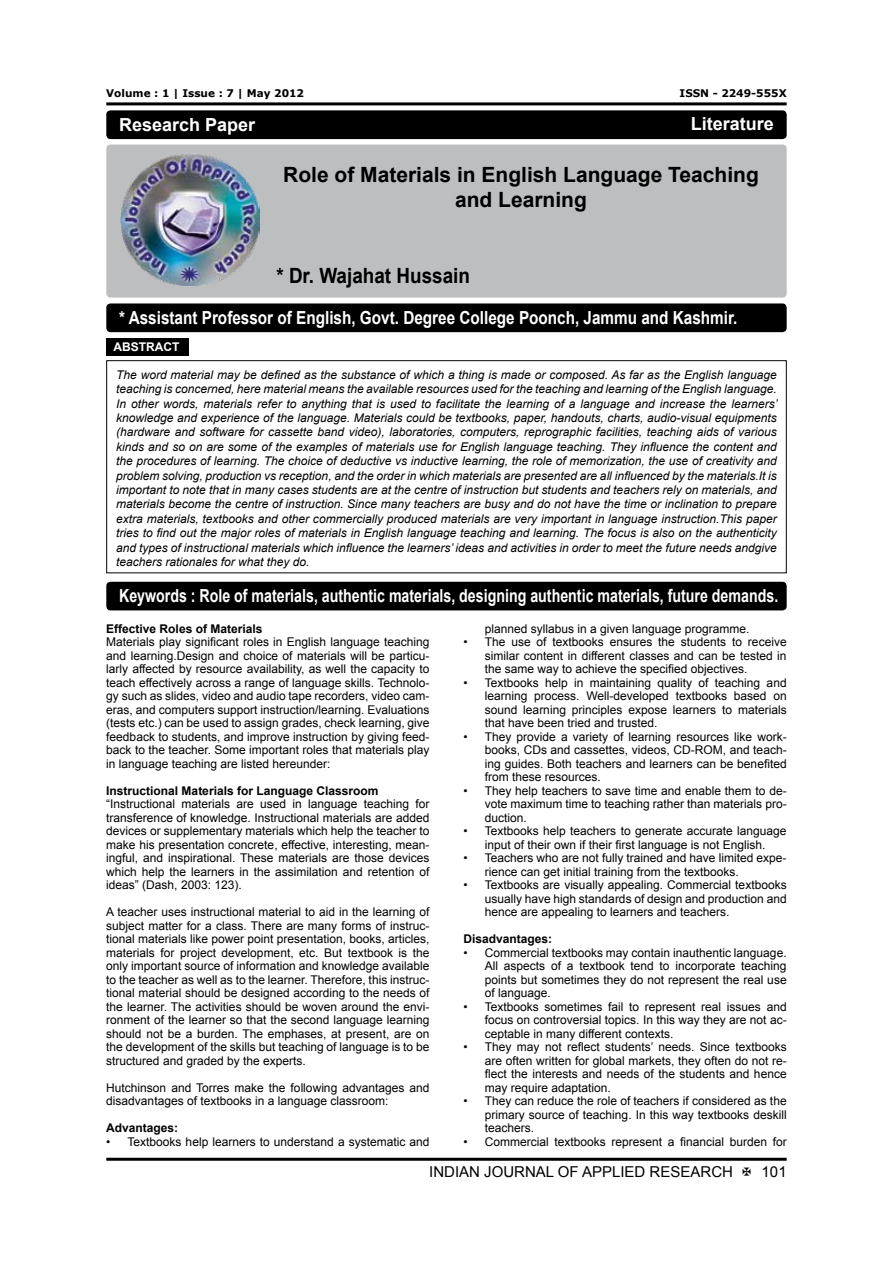
<style>
.page{position:relative;width:893px;height:1263px;background:#fff}
.page>*{position:absolute;margin:0;border:0;box-sizing:border-box;transform-origin:0 0}
.t1{font:700 21px/25.2px "Arial";color:#000;text-align:center}
.t2{font:700 21px "Arial";color:#000;scale:.9 1}
.t3{font:700 18px "Arial";color:#fff;scale:.79 1}
.t4{font:700 18px "Arial";color:#fff;scale:.85 1}
.t5{font:700 18px "Arial";color:#fff}
.t6{font:15px "Arial";color:#000}
.t7{font:12px/13.5px "Arial";color:#000;text-align:justify}
.t8{font:italic 12px/14.4px "Arial";color:#000;text-align:justify}
.t9{font:700 12px "Arial";color:#000}
.t10{font:700 12px "Arial";color:#fff}
.t11{font:700 10.5px "Verdana";color:#000}
</style>
<div class="page">
<hr style="left:106px;top:102px;width:681px;height:3px;background:#000">
<hr style="left:106px;top:1158px;width:681px;height:3px;background:#000">
<div style="left:106px;top:144px;width:681px;height:154px;background:#bcbec0;border-radius:4px"></div>
<div style="left:106px;top:110px;width:681px;height:29px;background:#000;border-radius:4px"></div>
<div style="left:106px;top:303px;width:681px;height:29px;background:#000;border-radius:4px"></div>
<img style="left:120px;top:154px;width:140px;height:131px">
<div style="left:106px;top:360px;width:681px;height:213px;border:1px solid #000"></div>
<div style="left:106px;top:338px;width:82px;height:17px;background:#000"></div>
<div style="left:106px;top:582px;width:681px;height:28px;background:#000;border-radius:4px"></div>
<p class="t11" style="left:106px;top:86px;width:199px">Volume : 1 | Issue : 7 | May 2012</p>
<p class="t11" style="left:680px;top:86px;width:109px">ISSN - 2249-555X</p>
<h2 class="t5" style="left:119px;top:113px;width:138px">Research Paper</h2>
<h2 class="t5" style="left:691px;top:111px;width:85px">Literature</h2>
<h1 class="t1" style="left:283px;top:163px;width:477px">Role of Materials in English Language Teaching and Learning</h1>
<h1 class="t2" style="left:276px;top:261px;width:217px">* Dr. Wajahat Hussain</h1>
<h2 class="t4" style="left:119px;top:306px;width:729px">* Assistant Professor of English, Govt. Degree College Poonch, Jammu and Kashmir.</h2>
<p class="t10" style="left:113px;top:339px;width:67px">ABSTRACT</p>
<p class="t8" style="left:116px;top:367px;width:663px">The word material may be defined as the substance of which a thing is made or composed. As far as the English language teaching is concerned, here material means the available resources used for the teaching and learning of the English language.<br>In other words, materials refer to anything that is used to facilitate the learning of a language and increase the learners’ knowledge and experience of the language. Materials could be textbooks, paper, handouts, charts, audio-visual equipments (hardware and software for cassette band video), laboratories, computers, reprographic facilities, teaching aids of various kinds and so on are some of the examples of materials use for English language teaching. They influence the content and the procedures of learning. The choice of deductive vs inductive learning, the role of memorization, the use of creativity and problem solving, production vs reception, and the order in which materials are presented are all influenced by the materials.It is important to note that in many cases students are at the centre of instruction but students and teachers rely on materials, and materials become the centre of instruction. Since many teachers are busy and do not have the time or inclination to prepare extra materials, textbooks and other commercially produced materials are very important in language instruction.This paper tries to find out the major roles of materials in English language teaching and learning. The focus is also on the authenticity and types of instructional materials which influence the learners’ ideas and activities in order to meet the future needs andgive teachers rationales for what they do.</p>
<h2 class="t3" style="left:119px;top:584px;width:836px">Keywords : Role of materials, authentic materials, designing authentic materials, future demands.</h2>
<p class="t9" style="left:106px;top:621px;width:158px">Effective Roles of Materials</p>
<p class="t7" style="left:106px;top:635px;width:325px">Materials play significant roles in English language teaching and learning.Design and choice of materials will be particu&shy;larly affected by resource availability, as well the capacity to teach effectively across a range of language skills. Technolo&shy;gy such as slides, video and audio tape recorders, video cam&shy;eras, and computers support instruction/learning. Evaluations (tests etc.) can be used to assign grades, check learning, give feedback to students, and improve instruction by giving feed&shy;back to the teacher. Some important roles that materials play in language teaching are listed hereunder:</p>
<p class="t9" style="left:106px;top:783px;width:274px">Instructional Materials for Language Classroom</p>
<p class="t7" style="left:106px;top:797px;width:325px">“Instructional materials are used in language teaching for transference of knowledge. Instructional materials are added devices or supplementary materials which help the teacher to make his presentation concrete, effective, interesting, mean&shy;ingful, and inspirational. These materials are those devices which help the learners in the assimilation and retention of ideas” (Dash, 2003: 123).</p>
<p class="t7" style="left:106px;top:905px;width:325px">A teacher uses instructional material to aid in the learning of subject matter for a class. There are many forms of instruc&shy;tional materials like power point presentation, books, articles, materials for project development, etc. But textbook is the only important source of information and knowledge available to the teacher as well as to the learner. Therefore, this instruc&shy;tional material should be designed according to the needs of the learner. The activities should be woven around the envi&shy;ronment of the learner so that the second language learning should not be a burden. The emphases, at present, are on the development of the skills but teaching of language is to be structured and graded by the experts.</p>
<p class="t7" style="left:106px;top:1081px;width:325px">Hutchinson and Torres make the following advantages and disadvantages of textbooks in a language classroom:</p>
<p class="t9" style="left:106px;top:1120px;width:74px">Advantages:</p>
<p class="t7" style="left:106px;top:1135px;width:325px">• Textbooks help learners to understand a systematic and</p>
<p class="t7" style="left:485px;top:622px;width:266px">planned syllabus in a given language programme.</p>
<p class="t7" style="left:485px;top:635px;width:303px;text-indent:-21px">• The use of textbooks ensures the students to receive similar content in different classes and can be tested in the same way to achieve the specified objectives.</p>
<p class="t7" style="left:485px;top:676px;width:303px;text-indent:-21px">• Textbooks help in maintaining quality of teaching and learning process. Well-developed textbooks based on sound learning principles expose learners to materials that have been tried and trusted.</p>
<p class="t7" style="left:485px;top:730px;width:303px;text-indent:-21px">• They provide a variety of learning resources like work&shy;books, CDs and cassettes, videos, CD-ROM, and teach&shy;ing guides. Both teachers and learners can be benefited from these resources.</p>
<p class="t7" style="left:485px;top:784px;width:303px;text-indent:-21px">• They help teachers to save time and enable them to de&shy;vote maximum time to teaching rather than materials pro&shy;duction.</p>
<p class="t7" style="left:463px;top:824px;width:325px;text-align:center">• Textbooks help teachers to generate accurate language input of their own if their first language is not English.</p>
<p class="t7" style="left:485px;top:851px;width:303px;text-indent:-21px">• Teachers who are not fully trained and have limited expe&shy;rience can get initial training from the textbooks.</p>
<p class="t7" style="left:485px;top:878px;width:303px;text-indent:-21px">• Textbooks are visually appealing. Commercial textbooks usually have high standards of design and production and hence are appealing to learners and teachers.</p>
<p class="t9" style="left:463px;top:931px;width:90px">Disadvantages:</p>
<p class="t7" style="left:485px;top:946px;width:303px;text-indent:-21px">• Commercial textbooks may contain inauthentic language.<br>All aspects of a textbook tend to incorporate teaching points but sometimes they do not represent the real use of language.</p>
<p class="t7" style="left:485px;top:1000px;width:303px;text-indent:-21px">• Textbooks sometimes fail to represent real issues and focus on controversial topics. In this way they are not ac&shy;ceptable in many different contexts.</p>
<p class="t7" style="left:485px;top:1040px;width:303px;text-indent:-21px">• They may not reflect students’ needs. Since textbooks are often written for global markets, they often do not re&shy;flect the interests and needs of the students and hence may require adaptation.</p>
<p class="t7" style="left:485px;top:1094px;width:303px;text-indent:-21px">• They can reduce the role of teachers if considered as the primary source of teaching. In this way textbooks deskill teachers.</p>
<p class="t7" style="left:463px;top:1135px;width:325px">• Commercial textbooks represent a financial burden for</p>
<p class="t6" style="left:429px;top:1162px;width:305px">INDIAN JOURNAL OF APPLIED RESEARCH</p>
<p class="t6" style="left:762px;top:1162px;width:27px">101</p>
</div>
